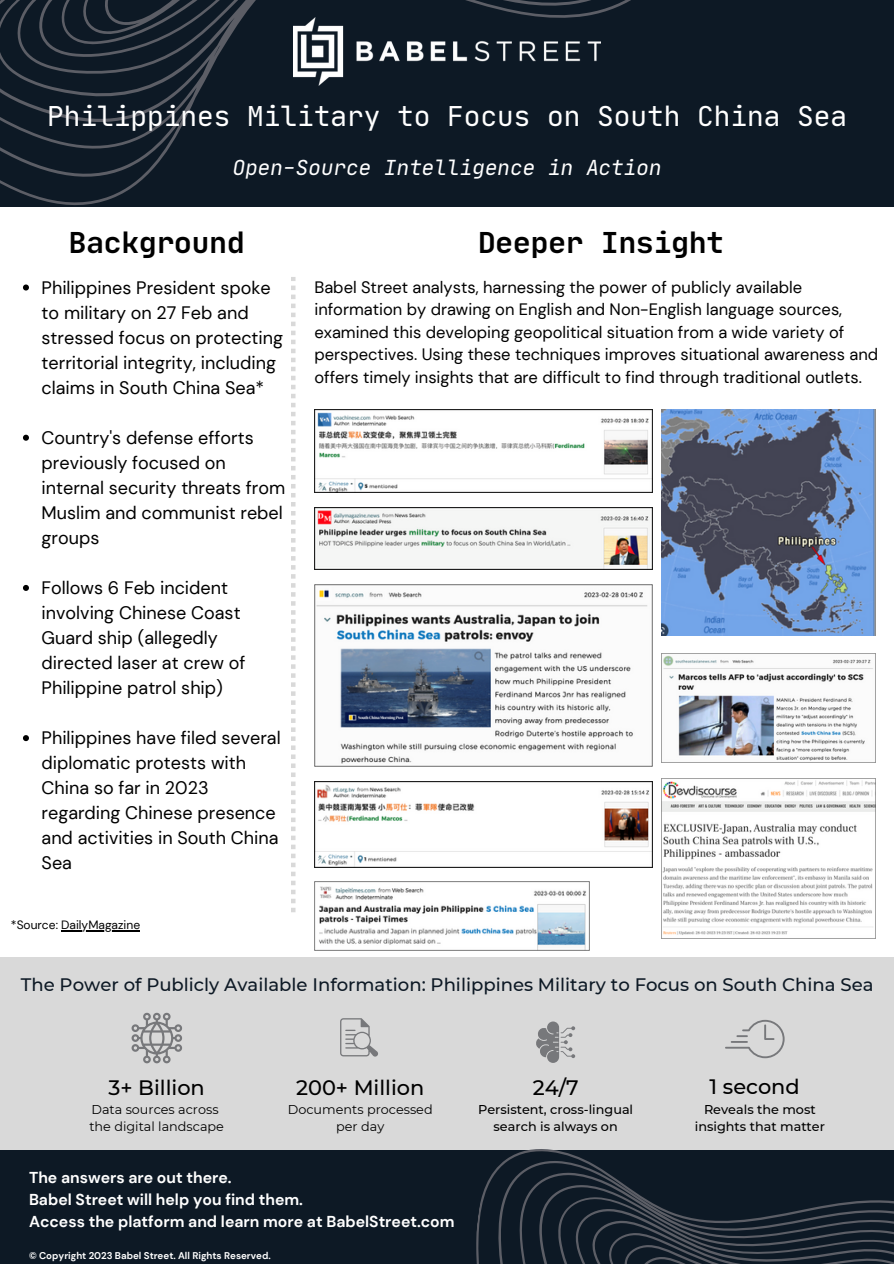
<style>
.page{position:relative;width:894px;height:1264px;background:#fff}
.page>*{position:absolute;margin:0;border:0;box-sizing:border-box;transform-origin:0 0}
.t1{font:700 29.25px "Jet Brains Mono";color:#000}
.t2{font:27.75px "Jet Brains Mono";color:#fff}
.t3{font:italic 21px "Jet Brains Mono";color:#fff}
.t4{font:500 20.85px "Montserrat";color:#000}
.t5{font:18px/25px "DM Sans";color:#000}
.t6{font:500 18px "Montserrat";color:#0d1925}
.t7{font:16.5px/22.5px "DM Sans";color:#000}
.t8{font:700 15.75px/21.9px "DM Sans";color:#fff}
.t9{font:500 12.75px/17.1px "Montserrat";color:#000;text-align:center}
.t10{font:12.75px/17.1px "Montserrat";color:#000}
.t11{font:12px "DM Sans";color:#000}
.t12{font:700 9.75px "DM Sans";color:#fff}
</style>
<div class="page">
<div style="left:0;top:957px;width:892px;height:220px;background:#d9d9d9"></div>
<div style="left:0;top:0;width:893px;height:207px;background:#0d1925"></div>
<svg style="left:0;top:0;width:653px;height:430px"></svg>
<div style="left:0;top:1149px;width:892px;height:114px;background:#0d1925"></div>
<img style="left:293px;top:17px;width:307px;height:69px">
<svg style="left:433px;top:1135px;width:460px;height:128px"></svg>
<svg style="left:131px;top:1012px;width:51px;height:51px"></svg>
<svg style="left:340px;top:1018px;width:38px;height:39px"></svg>
<svg style="left:536px;top:1021px;width:39px;height:41px"></svg>
<svg style="left:725px;top:1019px;width:59px;height:39px"></svg>
<svg style="left:291px;top:277px;width:4px;height:635px"></svg>
<img style="left:661px;top:409px;width:214px;height:226px">
<img style="left:314px;top:409px;width:338px;height:83px">
<img style="left:314px;top:507px;width:338px;height:62px">
<img style="left:314px;top:584px;width:338px;height:182px">
<img style="left:314px;top:781px;width:338px;height:86px">
<img style="left:661px;top:653px;width:214px;height:109px">
<img style="left:314px;top:881px;width:275px;height:69px">
<img style="left:661px;top:778px;width:214px;height:160px">
<svg style="left:23px;top:284px;width:6px;height:6px"></svg>
<svg style="left:23px;top:435px;width:6px;height:6px"></svg>
<svg style="left:23px;top:585px;width:6px;height:6px"></svg>
<svg style="left:23px;top:735px;width:6px;height:6px"></svg>
<hr style="left:61px;top:930px;width:79px;height:1px;background:#000">
<h2 class="t2" style="left:47px;top:99px;width:801px">Philippines Military to Focus on South China Sea</h2>
<p class="t3" style="left:233px;top:155px;width:430px">Open-Source Intelligence in Action</p>
<h1 class="t1" style="left:69px;top:224px;width:177px">Background</h1>
<h1 class="t1" style="left:478px;top:224px;width:247px">Deeper Insight</h1>
<p class="t7" style="left:314px;top:276px;width:565px">Babel Street analysts, harnessing the power of publicly available information by drawing on English and Non-English language sources, examined this developing geopolitical situation from a wide variety of perspectives. Using these techniques improves situational awareness and offers timely insights that are difficult to find through traditional outlets.</p>
<p class="t5" style="left:42px;top:275px;width:243px">Philippines President spoke to military on 27 Feb and stressed focus on protecting territorial integrity, including claims in South China Sea*</p>
<p class="t5" style="left:42px;top:425px;width:245px">Country's defense efforts previously focused on internal security threats from<br>Muslim and communist rebel groups</p>
<p class="t5" style="left:42px;top:575px;width:205px">Follows 6 Feb incident involving Chinese Coast<br>Guard ship (allegedly directed laser at crew of<br>Philippine patrol ship)</p>
<p class="t5" style="left:42px;top:725px;width:240px">Philippines have filed several diplomatic protests with<br>China so far in 2023 regarding Chinese presence and activities in South China<br>Sea</p>
<p class="t11" style="left:11px;top:917px;width:131px">*Source: DailyMagazine</p>
<p class="t6" style="left:21px;top:973px;width:853px">The Power of Publicly Available Information: Philippines Military to Focus on South China Sea</p>
<p class="t4" style="left:108px;top:1075px;width:98px">3+ Billion</p>
<p class="t10" style="left:89px;top:1101px;width:136px">Data sources across the digital landscape</p>
<p class="t4" style="left:296px;top:1075px;width:130px">200+ Million</p>
<p class="t10" style="left:288px;top:1101px;width:146px;text-align:center">Documents processed per day</p>
<p class="t8" style="left:29px;top:1166px;width:427px">The answers are out there.<br>Babel Street will help you find them.<br>Access the platform and learn more at BabelStreet.com</p>
<p class="t12" style="left:29px;top:1249px;width:243px">© Copyright 2023 Babel Street. All Rights Reserved.</p>
<p class="t4" style="left:532px;top:1075px;width:47px">24/7</p>
<p class="t9" style="left:478px;top:1101px;width:156px">Persistent, cross-lingual search is always on</p>
<p class="t4" style="left:709px;top:1073px;width:92px">1 second</p>
<p class="t9" style="left:694px;top:1101px;width:132px">Reveals the most insights that matter</p>
</div>
